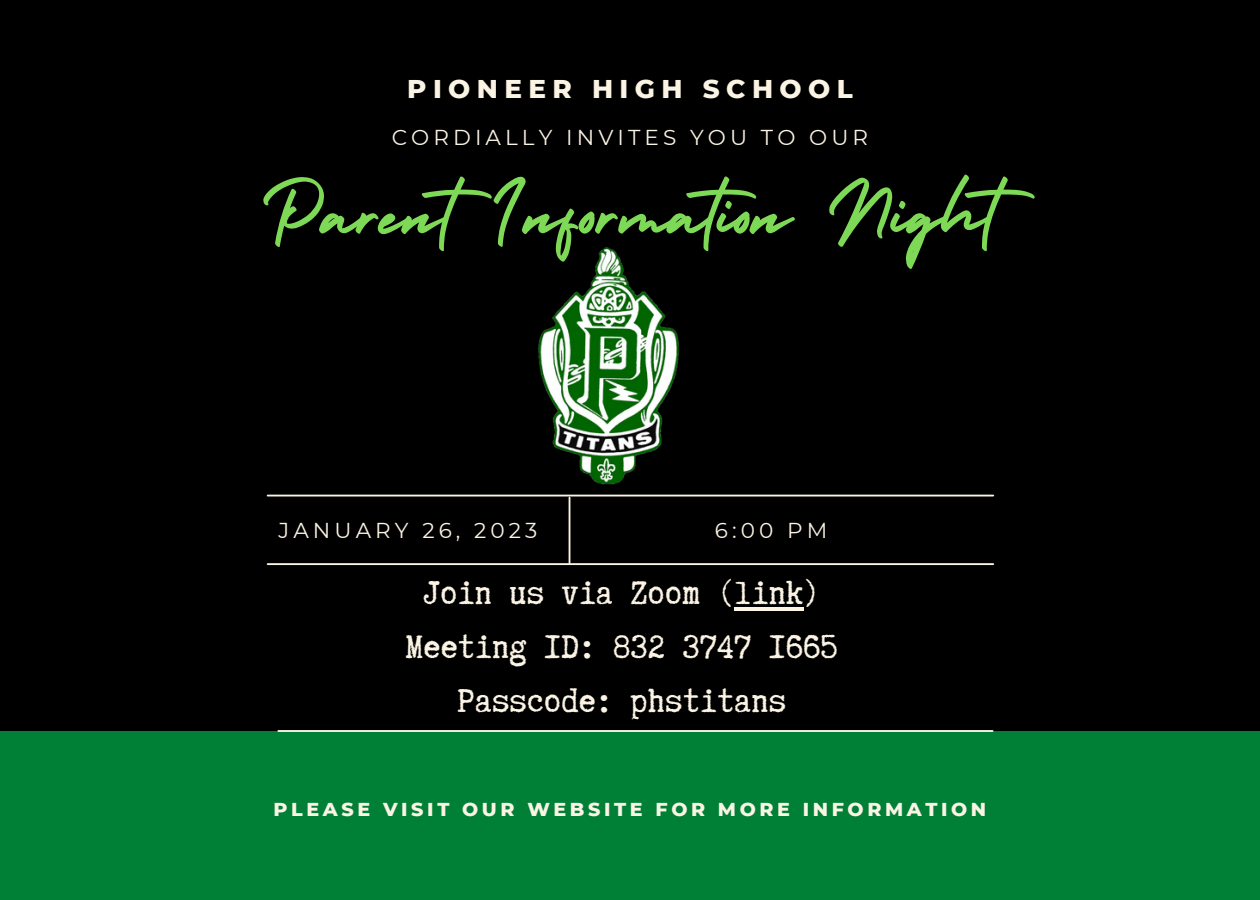
<style>
.page{position:relative;width:1260px;height:900px;background:#000}
.page>*{position:absolute;margin:0;border:0;box-sizing:border-box;transform-origin:0 0}
.t1{font:91px "Holiday";color:#7ed957}
.t2{font:39px/54.5px "Truetypewriter Polygl OTT";color:#fbf3e4;text-align:center}
.t3{font:800 26.25px "Montserrat";letter-spacing:.245em;color:#fbf3e4}
.t4{font:21.5px "Montserrat";letter-spacing:.19em;color:#fbf3e4}
.t5{font:800 19px "Montserrat";letter-spacing:.19em;color:#fbf3e4}
</style>
<div class="page">
<div style="left:0;top:731px;width:1260px;height:169px;background:#008037"></div>
<hr style="left:268px;top:495px;width:725px;height:2px;background:#fbf3e4">
<hr style="left:268px;top:563px;width:725px;height:2px;background:#fbf3e4">
<hr style="left:278px;top:730px;width:715px;height:2px;background:#fbf3e4">
<hr style="left:569px;top:498px;width:1px;height:65px;background:#fbf3e4">
<img style="left:428px;top:247px;width:360px;height:248px">
<hr style="left:734px;top:607px;width:69px;height:4px;background:#fbf3e4">
<p class="t3" style="left:407px;top:73px;width:447px">PIONEER HIGH SCHOOL</p>
<p class="t4" style="left:392px;top:124px;width:478px">CORDIALLY INVITES YOU TO OUR</p>
<h1 class="t1" style="left:261px;top:142px;width:798px">ParentInformation Night</h1>
<p class="t4" style="left:279px;top:517px;width:260px">JANUARY 26, 2023</p>
<p class="t2" style="left:406px;top:565px;width:434px">Join us via Zoom (link)<br>Meeting ID: 832 3747 1665<br>Passcode: phstitans</p>
<p class="t4" style="left:715px;top:517px;width:114px">6:00 PM</p>
<p class="t5" style="left:274px;top:797px;width:714px">PLEASE VISIT OUR WEBSITE FOR MORE INFORMATION</p>
</div>
